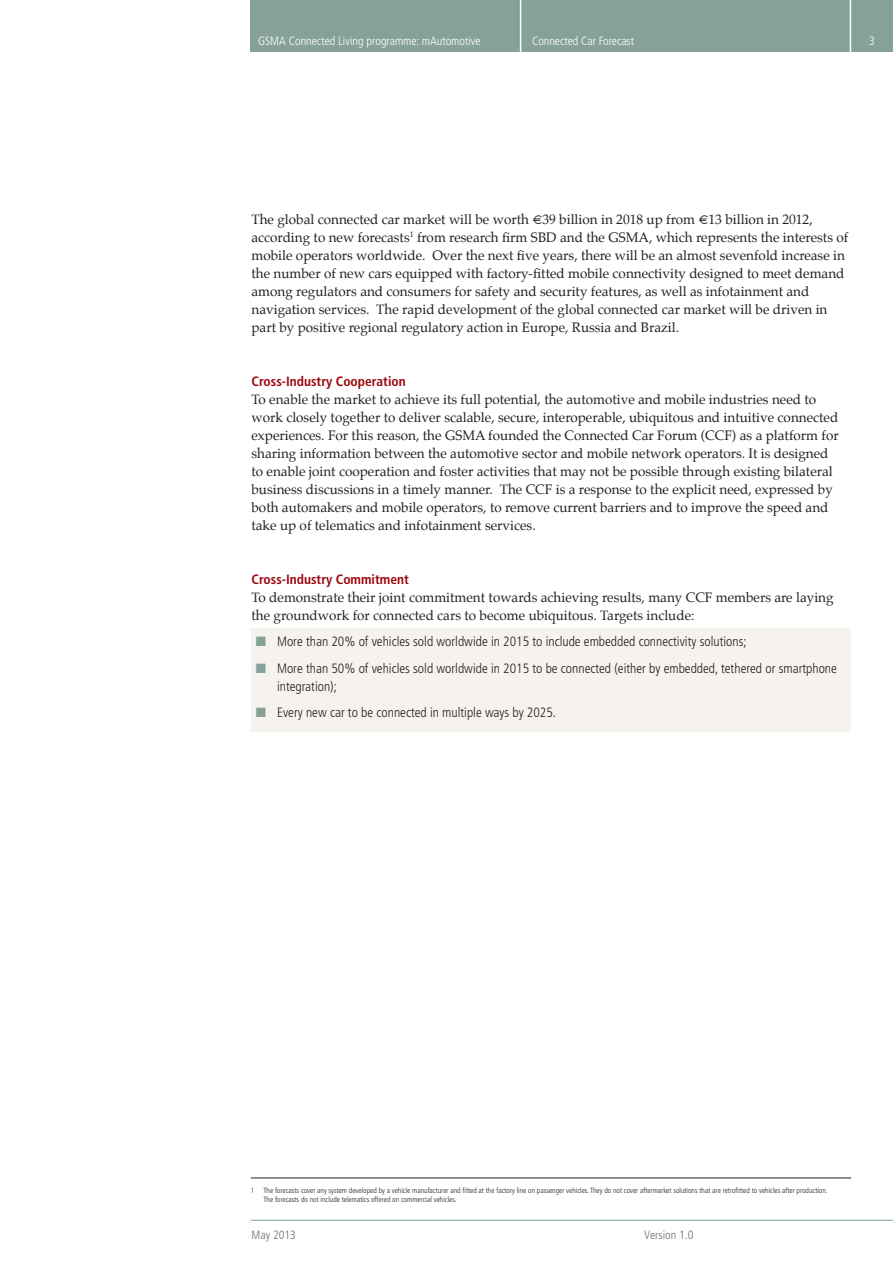
<style>
.page{position:relative;width:893px;height:1263px;background:#fff}
.page>*{position:absolute;margin:0;border:0;box-sizing:border-box;transform-origin:0 0}
.t1{font:13.5px/18px "Palatino";color:#231f20}
.t2{font:300 condensed 13.5px/18px "Frutiger";color:#231f20}
.t3{font:700 condensed 13.5px "Frutiger";color:#9d070d}
.t4{font:300 condensed 12px "Frutiger";color:#fff}
.t5{font:300 condensed 12px "Frutiger";color:#6c6d70}
.t6{font:300 condensed 7.5px/9px "Frutiger";color:#231f20}
.s1{color:#85a19a}
</style>
<div class="page">
<div style="left:251px;top:628px;width:599px;height:103px;background:#f6f3ef"></div>
<hr style="left:251px;top:1220px;width:642px;height:1px;background:#85a19a">
<div style="left:251px;top:0;width:642px;height:51px;background:#85a19a"></div>
<hr style="left:850px;top:0;width:1px;height:68px;background:#fff">
<hr style="left:520px;top:0;width:1px;height:68px;background:#fff">
<hr style="left:251px;top:1178px;width:600px;height:1px;background:#231f20">
<p class="t4" style="left:258px;top:34px;width:224px">GSMA Connected Living programme: mAutomotive</p>
<p class="t4" style="left:532px;top:34px;width:104px">Connected Car Forecast</p>
<p class="t4" style="left:869px;top:34px;width:7px">3</p>
<p class="t1" style="left:251px;top:210px;width:598px">The global connected car market will be worth €39 billion in 2018 up from €13 billion in 2012, according to new forecasts<sup>1</sup> from research firm SBD and the GSMA, which represents the interests of mobile operators worldwide. Over the next five years, there will be an almost sevenfold increase in the number of new cars equipped with factory-fitted mobile connectivity designed to meet demand among regulators and consumers for safety and security features, as well as infotainment and navigation services. The rapid development of the global connected car market will be driven in part by positive regional regulatory action in Europe, Russia and Brazil.</p>
<p class="t3" style="left:251px;top:373px;width:156px">Cross-Industry Cooperation</p>
<p class="t1" style="left:251px;top:390px;width:589px">To enable the market to achieve its full potential, the automotive and mobile industries need to work closely together to deliver scalable, secure, interoperable, ubiquitous and intuitive connected experiences. For this reason, the GSMA founded the Connected Car Forum (CCF) as a platform for sharing information between the automotive sector and mobile network operators. It is designed to enable joint cooperation and foster activities that may not be possible through existing bilateral business discussions in a timely manner. The CCF is a response to the explicit need, expressed by both automakers and mobile operators, to remove current barriers and to improve the speed and take up of telematics and infotainment services.</p>
<p class="t3" style="left:251px;top:571px;width:159px">Cross-Industry Commitment</p>
<p class="t1" style="left:251px;top:588px;width:584px">To demonstrate their joint commitment towards achieving results, many CCF members are laying the groundwork for connected cars to become ubiquitous. Targets include:</p>
<p class="t2" style="left:256px;top:633px;width:492px"><span class="s1">■</span> More than 20% of vehicles sold worldwide in 2015 to include embedded connectivity solutions;</p>
<p class="t2" style="left:277px;top:659px;width:561px;text-indent:-21px"><span class="s1">■</span> More than 50% of vehicles sold worldwide in 2015 to be connected (either by embedded, tethered or smartphone integration);</p>
<p class="t2" style="left:256px;top:704px;width:302px"><span class="s1">■</span> Every new car to be connected in multiple ways by 2025.</p>
<p class="t6" style="left:264px;top:1186px;width:566px;text-indent:-13px">1 The forecasts cover any system developed by a vehicle manufacturer and fitted at the factory line on passenger vehicles. They do not cover aftermarket solutions that are retrofitted to vehicles after production.<br>The forecasts do not include telematics offered on commercial vehicles.</p>
<p class="t5" style="left:251px;top:1228px;width:46px">May 2013</p>
<p class="t5" style="left:644px;top:1228px;width:51px">Version 1.0</p>
</div>
